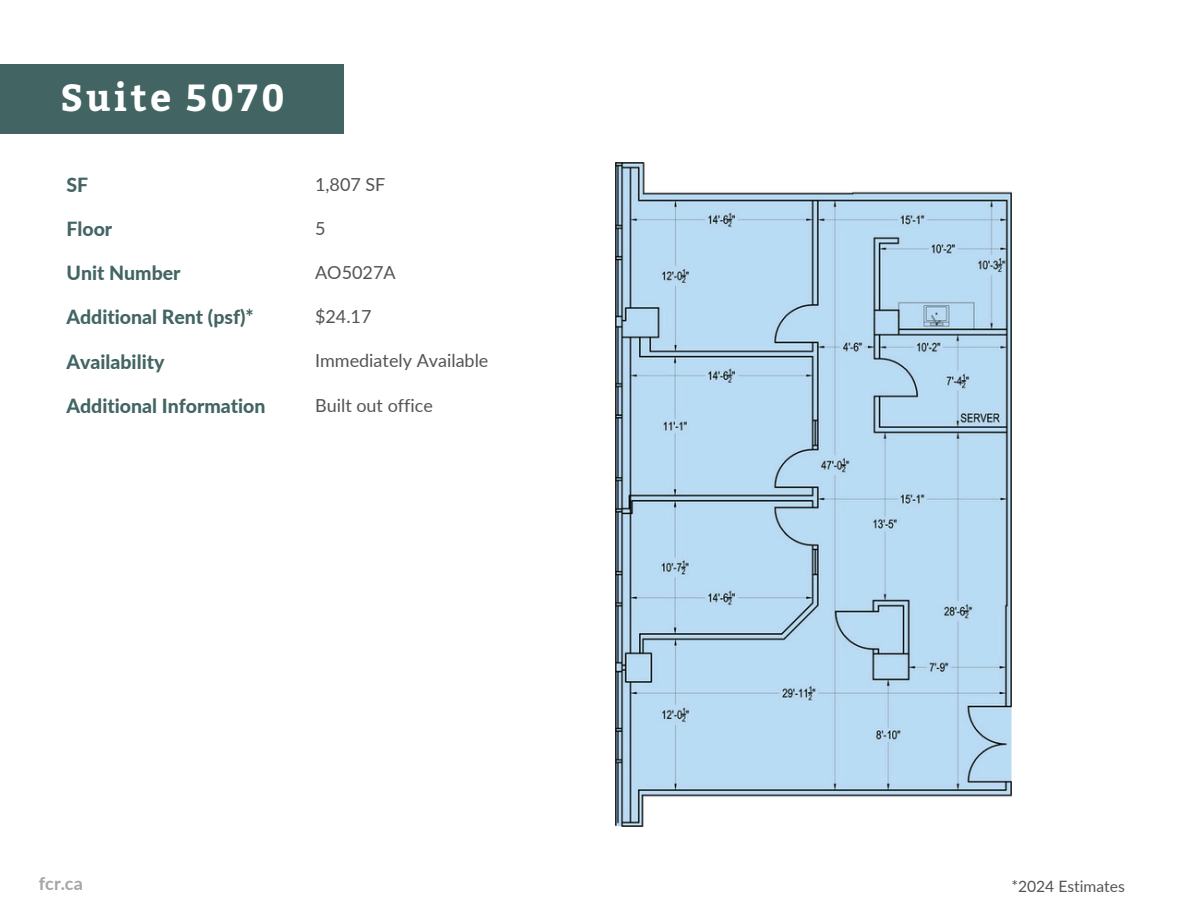
<style>
.page{position:relative;width:1188px;height:918px;background:#fff}
.page>*{position:absolute;margin:0;border:0;box-sizing:border-box;transform-origin:0 0}
.t1{font:700 37.5px "Bitter";letter-spacing:.085em;color:#fff}
.t2{font:800 19.5px "Lato";color:#426564}
.t3{font:18px "Lato";color:#545454}
.t4{font:700 18px "Lato";color:#a6a5a3}
.t5{font:15.6px "Lato";color:#545454}
</style>
<div class="page">
<div style="left:0;top:65px;width:344px;height:69px;background:#426564"></div>
<img style="left:615px;top:162px;width:396px;height:664px">
<h1 class="t1" style="left:60px;top:75px;width:226px">Suite 5070</h1>
<p class="t2" style="left:66px;top:170px;width:23px">SF</p>
<p class="t3" style="left:315px;top:171px;width:72px">1,807 SF</p>
<p class="t2" style="left:66px;top:214px;width:47px">Floor</p>
<p class="t3" style="left:315px;top:215px;width:12px">5</p>
<p class="t2" style="left:66px;top:259px;width:116px">Unit Number</p>
<p class="t3" style="left:315px;top:260px;width:82px">AO5027A</p>
<p class="t2" style="left:66px;top:303px;width:189px">Additional Rent (psf)*</p>
<p class="t3" style="left:315px;top:304px;width:58px">$24.17</p>
<p class="t2" style="left:66px;top:347px;width:100px">Availability</p>
<p class="t3" style="left:315px;top:348px;width:175px">Immediately Available</p>
<p class="t2" style="left:66px;top:391px;width:201px">Additional Information</p>
<p class="t3" style="left:315px;top:392px;width:119px">Built out office</p>
<p class="t4" style="left:39px;top:870px;width:45px">fcr.ca</p>
<p class="t5" style="left:1011px;top:875px;width:115px">*2024 Estimates</p>
</div>
